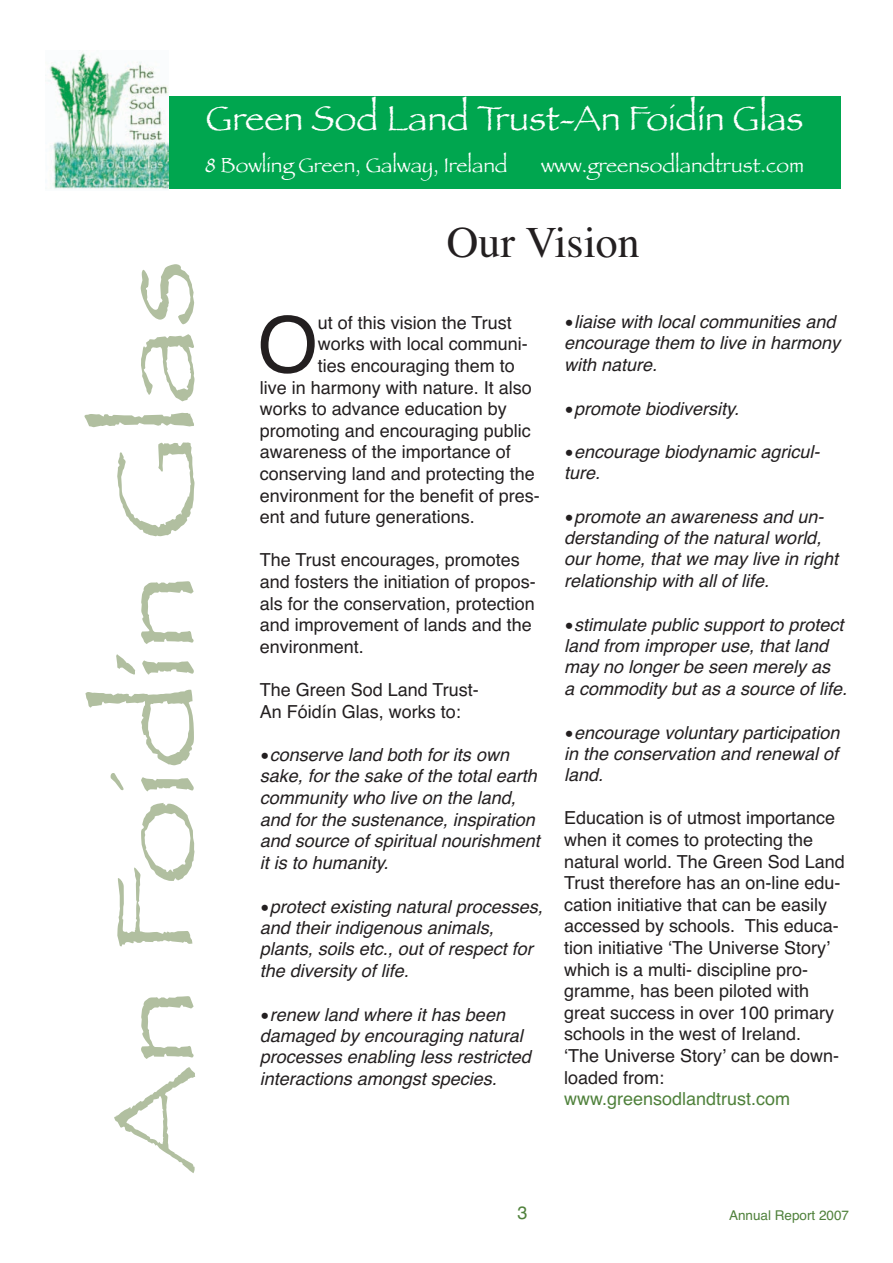
<style>
.page{position:relative;width:893px;height:1263px;background:#fff}
.page>*{position:absolute;margin:0;border:0;box-sizing:border-box;transform-origin:0 0}
.t1{font:114.6px "Papyrus";color:#b1bfa0;scale:1.25 1}
.t2{font:77.25px "Helvetica";color:#231f20}
.t3{font:43.95px "Times";color:#231f20}
.t4{font:36px "Papyrus";color:#fff}
.t5{font:21px "Papyrus";color:#fff}
.t6{font:italic 18px/21.5px "Helvetica";color:#231f20}
.t7{font:18px/21.6px "Helvetica";color:#231f20}
.t8{font:18px "Helvetica";color:#4f813b}
.t9{font:13.5px "Helvetica";color:#4f813b}
.s1{font-family:"Lucida Grande";font-style:normal}
</style>
<div class="page">
<div style="left:57px;top:96px;width:784px;height:92px;background:#00a64f"></div>
<img style="left:45px;top:51px;width:124px;height:139px">
<h3 class="t4" style="left:206px;top:96px;width:599px">Green Sod Land Trust-An Foidín Glas</h3>
<p class="t5" style="left:205px;top:153px;width:304px">8 Bowling Green, Galway, Ireland</p>
<p class="t5" style="left:541px;top:153px;width:264px">www.greensodlandtrust.com</p>
<h1 class="t1" style="left:86px;top:1172px;width:732px;rotate:-90deg">An Foidín Glas</h1>
<h3 class="t3" style="left:447px;top:216px;width:194px">Our Vision</h3>
<h2 class="t2" style="left:258px;top:300px;width:62px">O</h2>
<p class="t7" style="left:318px;top:312px;width:196px">ut of this vision the Trust</p>
<p class="t7" style="left:318px;top:333px;width:212px">works with local communi-</p>
<p class="t7" style="left:318px;top:355px;width:199px">ties encouraging them to</p>
<p class="t7" style="left:260px;top:377px;width:274px">live in harmony with nature. It also</p>
<p class="t7" style="left:260px;top:398px;width:249px">works to advance education by</p>
<p class="t7" style="left:260px;top:420px;width:273px">promoting and encouraging public</p>
<p class="t7" style="left:260px;top:441px;width:253px">awareness of the importance of</p>
<p class="t7" style="left:260px;top:463px;width:277px">conserving land and protecting the</p>
<p class="t7" style="left:260px;top:485px;width:282px">environment for the benefit of pres-</p>
<p class="t7" style="left:260px;top:506px;width:217px">ent and future generations.</p>
<p class="t7" style="left:260px;top:549px;width:278px">The Trust encourages, promotes and fosters the initiation of propos&shy;als for the conservation, protection and improvement of lands and the environment.</p>
<p class="t7" style="left:260px;top:679px;width:221px">The Green Sod Land Trust-<br>An Fóidín Glas, works to:</p>
<p class="t6" style="left:260px;top:744px;width:282px"><span class="s1">•</span>conserve land both for its own sake, for the sake of the total earth community who live on the land, and for the sustenance, inspiration and source of spiritual nourishment it is to humanity.</p>
<p class="t6" style="left:260px;top:896px;width:285px"><span class="s1">•</span>protect existing natural processes, and their indigenous animals, plants, soils etc., out of respect for the diversity of life.</p>
<p class="t6" style="left:260px;top:1004px;width:273px"><span class="s1">•</span>renew land where it has been damaged by encouraging natural processes enabling less restricted interactions amongst species.</p>
<p class="t6" style="left:564px;top:311px;width:278px"><span class="s1">•</span>liaise with local communities and encourage them to live in harmony with nature.</p>
<p class="t6" style="left:564px;top:398px;width:176px"><span class="s1">•</span>promote biodiversity.</p>
<p class="t6" style="left:564px;top:441px;width:257px;line-height:21px"><span class="s1">•</span>encourage biodynamic agricul&shy;ture.</p>
<p class="t6" style="left:564px;top:506px;width:276px"><span class="s1">•</span>promote an awareness and un&shy;derstanding of the natural world, our home, that we may live in right relationship with all of life.</p>
<p class="t6" style="left:564px;top:614px;width:285px"><span class="s1">•</span>stimulate public support to protect land from improper use, that land may no longer be seen merely as<br>a commodity but as a source of life.</p>
<p class="t6" style="left:564px;top:722px;width:277px;text-align:justify"><span class="s1">•</span>encourage voluntary participation in the conservation and renewal of land.</p>
<p class="t7" style="left:564px;top:807px;width:282px">Education is of utmost importance when it comes to protecting the natural world. The Green Sod Land<br>Trust therefore has an on-line edu&shy;cation initiative that can be easily accessed by schools. This educa&shy;tion initiative ʻThe Universe Storyʼ which is a multi- discipline pro&shy;gramme, has been piloted with great success in over 100 primary schools in the west of Ireland.<br>ʻThe Universe Storyʼ can be down&shy;loaded from:</p>
<p class="t8" style="left:564px;top:1088px;width:228px">www.greensodlandtrust.com</p>
<p class="t8" style="left:518px;top:1202px;width:12px">3</p>
<p class="t9" style="left:729px;top:1208px;width:122px">Annual Report 2007</p>
</div>
